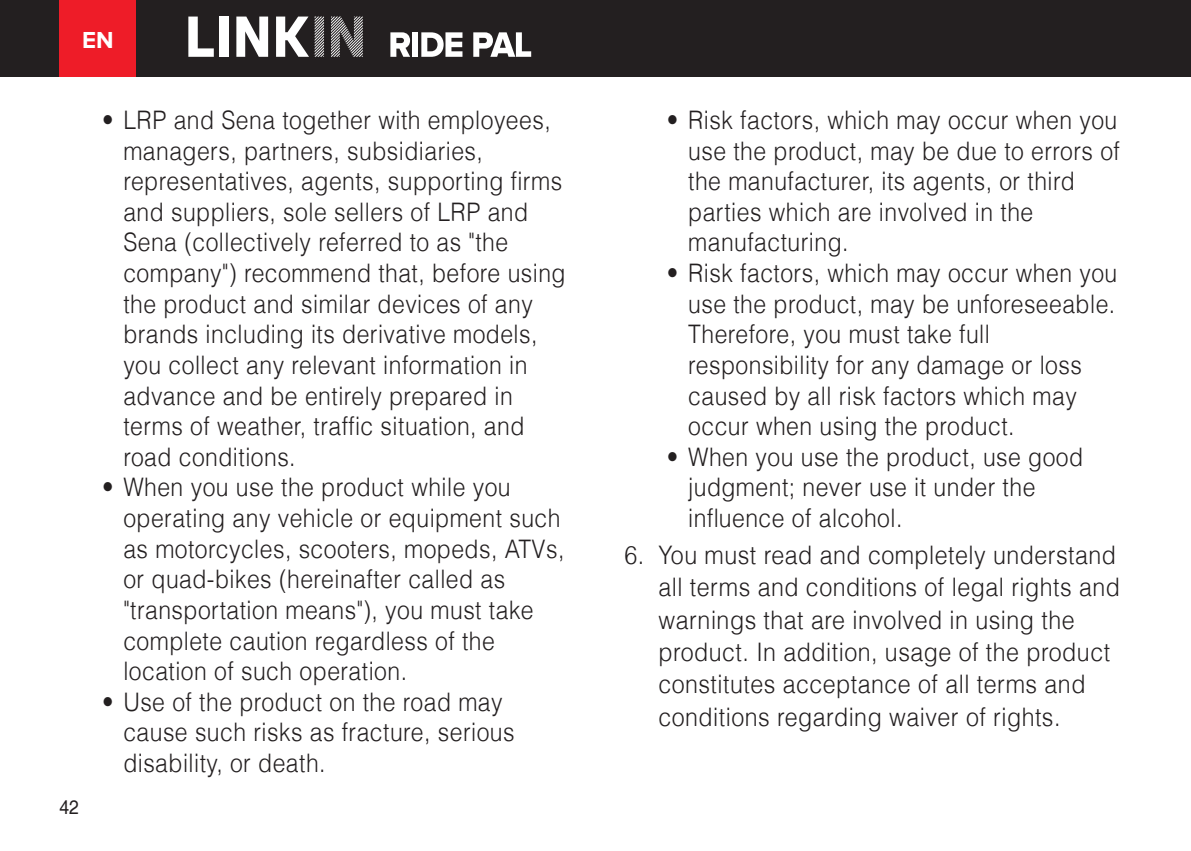
<style>
.page{position:relative;width:1191px;height:851px;background:#fff}
.page>*{position:absolute;margin:0;border:0;box-sizing:border-box;transform-origin:0 0}
.t1{font:300 25.5px/30.6px "Helvetica LT";letter-spacing:.02em;color:#231f20;scale:.9 1}
.t2{font:300 25.5px/32.4px "Helvetica LT";letter-spacing:.02em;color:#231f20;scale:.91 1}
.t3{font:700 24px "Proxima Nova";color:#fff}
.t4{font:19.5px "Helvetica";color:#231f20;scale:.9 1}
</style>
<div class="page">
<div style="left:0;top:0;width:1191px;height:77px;background:#231f20"></div>
<svg style="left:188px;top:17px;width:26px;height:40px"></svg>
<div style="left:219px;top:17px;width:9px;height:40px;background:#fff"></div>
<svg style="left:236px;top:17px;width:32px;height:40px"></svg>
<svg style="left:276px;top:17px;width:33px;height:40px"></svg>
<svg style="left:315px;top:17px;width:9px;height:40px"></svg>
<svg style="left:331px;top:17px;width:32px;height:40px"></svg>
<svg style="left:390px;top:32px;width:20px;height:25px"></svg>
<div style="left:412px;top:32px;width:6px;height:25px;background:#fff"></div>
<svg style="left:421px;top:32px;width:41px;height:25px"></svg>
<svg style="left:473px;top:32px;width:58px;height:25px"></svg>
<div style="left:60px;top:0;width:76px;height:77px;background:#ee1c28"></div>
<p class="t3" style="left:82px;top:26px;width:33px">EN</p>
<p class="t4" style="left:60px;top:795px;width:23px">42</p>
<p class="t1" style="left:123px;top:104px;width:493px;text-indent:-21px">• LRP and Sena together with employees, managers, partners, subsidiaries, representatives, agents, supporting firms and suppliers, sole sellers of LRP and Sena (collectively referred to as "the company") recommend that, before using the product and similar devices of any brands including its derivative models, you collect any relevant information in advance and be entirely prepared in terms of weather, traffic situation, and road conditions.</p>
<p class="t1" style="left:123px;top:472px;width:491px;text-indent:-21px">• When you use the product while you operating any vehicle or equipment such as motorcycles, scooters, mopeds, ATVs, or quad-bikes (hereinafter called as "transportation means"), you must take complete caution regardless of the location of such operation.</p>
<p class="t1" style="left:123px;top:686px;width:436px;text-indent:-21px">• Use of the product on the road may cause such risks as fracture, serious disability, or death.</p>
<p class="t1" style="left:688px;top:104px;width:481px;text-indent:-21px">• Risk factors, which may occur when you use the product, may be due to errors of the manufacturer, its agents, or third parties which are involved in the manufacturing.</p>
<p class="t1" style="left:688px;top:257px;width:478px;text-indent:-21px">• Risk factors, which may occur when you use the product, may be unforeseeable.<br>Therefore, you must take full responsibility for any damage or loss caused by all risk factors which may occur when using the product.</p>
<p class="t1" style="left:688px;top:441px;width:440px;text-indent:-21px">• When you use the product, use good judgment; never use it under the influence of alcohol.</p>
<p class="t2" style="left:658px;top:538px;width:509px;text-indent:-34px">6. You must read and completely understand all terms and conditions of legal rights and warnings that are involved in using the product. In addition, usage of the product constitutes acceptance of all terms and conditions regarding waiver of rights.</p>
</div>
